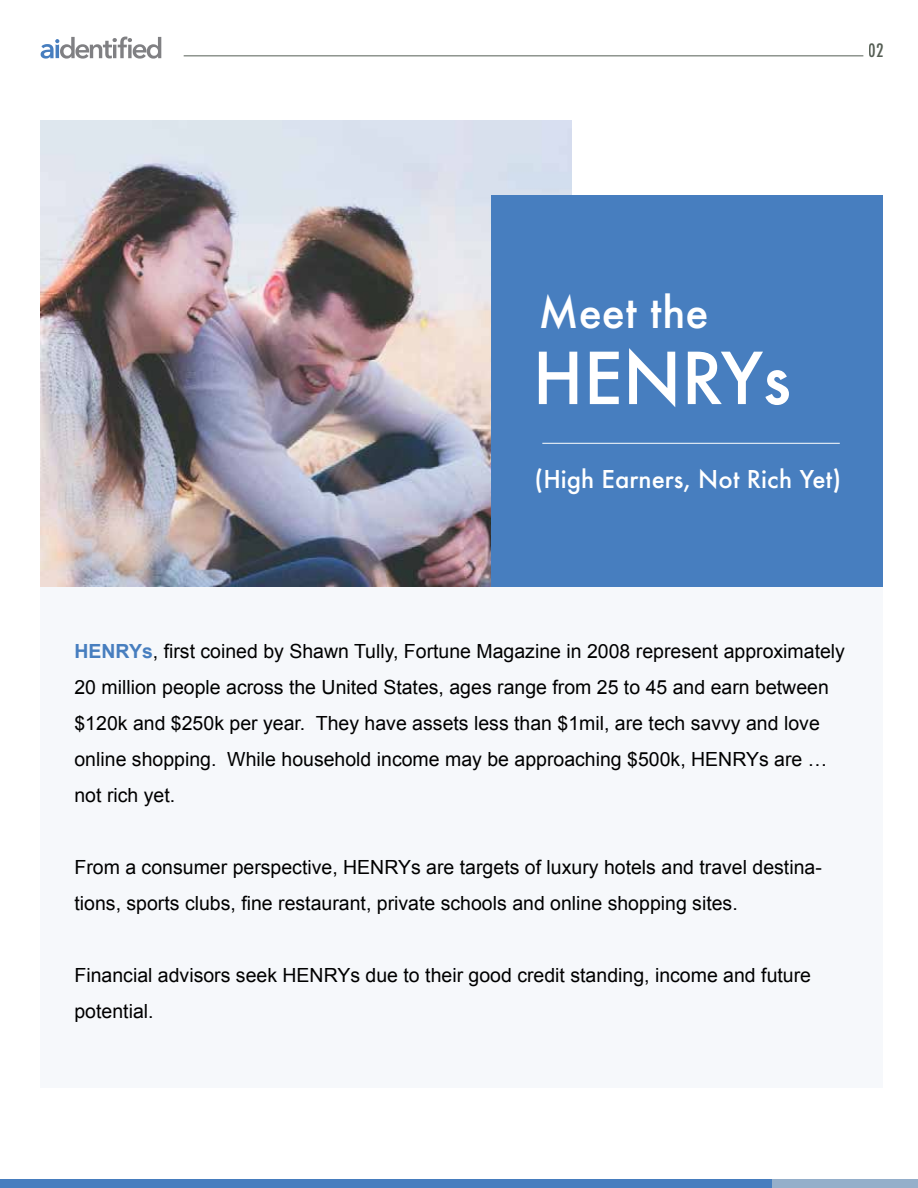
<style>
.page{position:relative;width:918px;height:1188px;background:#fff}
.page>*{position:absolute;margin:0;border:0;box-sizing:border-box;transform-origin:0 0}
.t1{font:500 69.6px "Futura";color:#fff}
.t2{font:500 42px "Futura";color:#fff}
.t3{font:500 23.85px "Futura";color:#fff}
.t4{font:19.5px/36px "Arial";color:#000}
.t5{font:500 condensed 18px "Futura";color:#565f55}
.s1{font-weight:700;color:#477ebf}
</style>
<div class="page">
<div style="left:40px;top:586px;width:843px;height:501px;background:#f6f8fb"></div>
<div style="left:0;top:1179px;width:918px;height:9px;background:#95afca"></div>
<div style="left:0;top:1179px;width:771px;height:9px;background:#477ebf"></div>
<hr style="left:184px;top:56px;width:679px;height:1px;background:#565f55">
<img style="left:41px;top:121px;width:530px;height:466px">
<div style="left:491px;top:195px;width:392px;height:392px;background:#477ebf"></div>
<hr style="left:542px;top:443px;width:298px;height:1px;background:#fff">
<svg style="left:41px;top:37px;width:120px;height:22px"></svg>
<p class="t5" style="left:869px;top:39px;width:16px">02</p>
<h2 class="t2" style="left:538px;top:283px;width:172px">Meet the</h2>
<h1 class="t1" style="left:533px;top:331px;width:260px">HENRYs</h1>
<p class="t3" style="left:535px;top:463px;width:308px">(High Earners, Not Rich Yet)</p>
<p class="t4" style="left:74px;top:633px;width:772px"><span class="s1">HENRYs</span>, first coined by Shawn Tully, Fortune Magazine in 2008 represent approximately 20 million people across the United States, ages range from 25 to 45 and earn between $120k and $250k per year. They have assets less than $1mil, are tech savvy and love online shopping. While household income may be approaching $500k, HENRYs are … not rich yet.</p>
<p class="t4" style="left:74px;top:849px;width:749px">From a consumer perspective, HENRYs are targets of luxury hotels and travel destina&shy;tions, sports clubs, fine restaurant, private schools and online shopping sites.</p>
<p class="t4" style="left:74px;top:957px;width:738px">Financial advisors seek HENRYs due to their good credit standing, income and future potential.</p>
</div>
